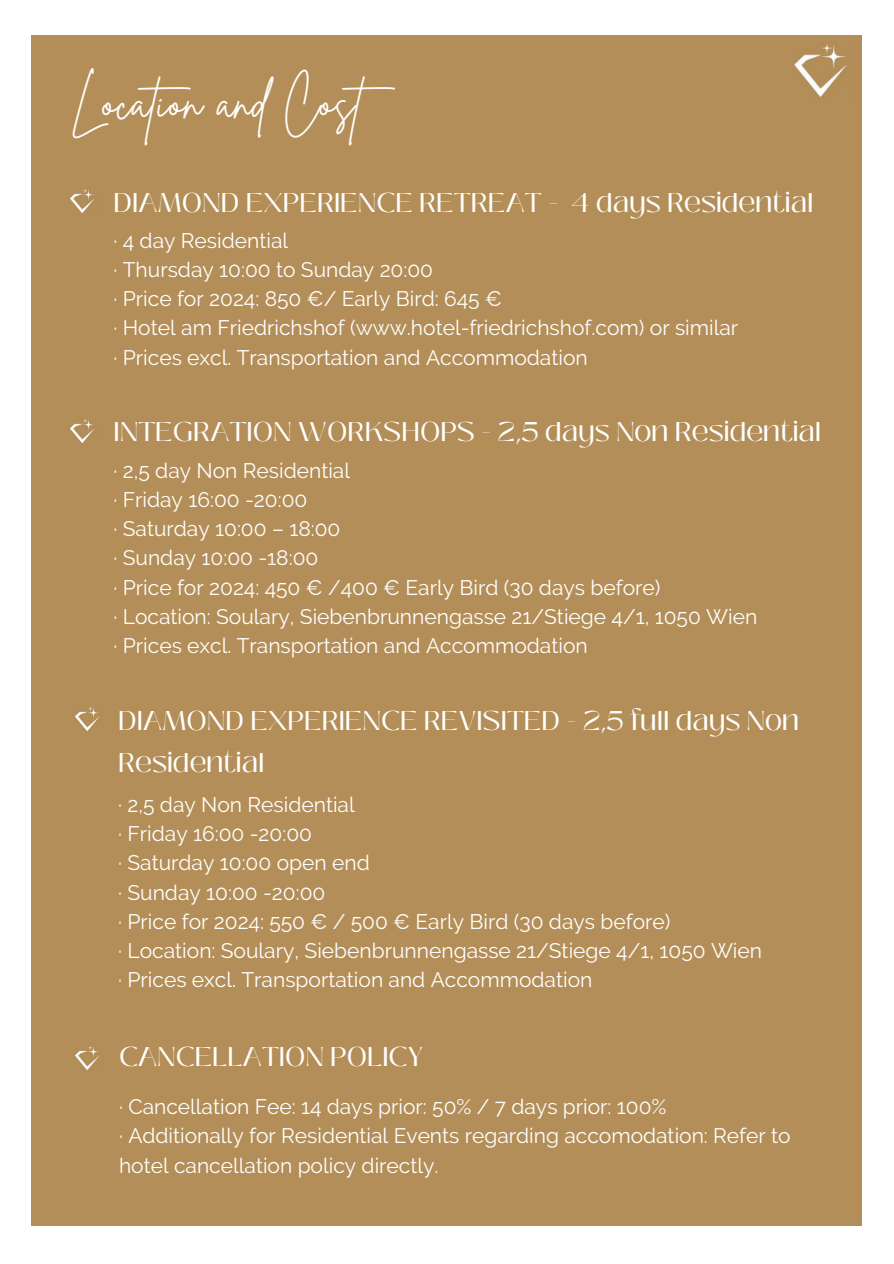
<style>
.page{position:relative;width:894px;height:1264px;background:#fff}
.page>*{position:absolute;margin:0;border:0;box-sizing:border-box;transform-origin:0 0}
.t1{font:47.1px "Brittany Signature";letter-spacing:.01em;color:#fff}
.t2{font:27px/41.7px "Black Mango";color:#fff}
.t3{font:21px/29.2px "Raleway";color:#fff}
</style>
<div class="page">
<div style="left:32px;top:35px;width:829px;height:1190px;background:#b38e58"></div>
<img style="left:794px;top:43px;width:53px;height:54px">
<img style="left:69px;top:189px;width:25px;height:25px">
<img style="left:69px;top:419px;width:25px;height:25px">
<img style="left:74px;top:707px;width:25px;height:25px">
<img style="left:74px;top:1046px;width:25px;height:25px">
<p class="t1" style="left:70px;top:71px;width:339px">Location and Cost</p>
<h3 class="t2" style="left:113px;top:181px;width:701px">DIAMOND EXPERIENCE RETREAT - 4 days Residential</h3>
<p class="t3" style="left:113px;top:225px;width:176px">· 4 day Residential</p>
<p class="t3" style="left:113px;top:255px;width:321px">· Thursday 10:00 to Sunday 20:00</p>
<p class="t3" style="left:113px;top:284px;width:390px">· Price for 2024: 850 €/ Early Bird: 645 €</p>
<p class="t3" style="left:113px;top:313px;width:626px">· Hotel am Friedrichshof (www.hotel-friedrichshof.com) or similar</p>
<p class="t3" style="left:113px;top:342px;width:475px">· Prices excl. Transportation and Accommodation</p>
<h3 class="t2" style="left:113px;top:411px;width:709px">INTEGRATION WORKSHOPS - 2,5 days Non Residential</h3>
<p class="t3" style="left:113px;top:455px;width:238px">· 2,5 day Non Residential</p>
<p class="t3" style="left:113px;top:485px;width:195px">· Friday 16:00 -20:00</p>
<p class="t3" style="left:113px;top:514px;width:228px">· Saturday 10:00 – 18:00</p>
<p class="t3" style="left:113px;top:543px;width:206px">· Sunday 10:00 -18:00</p>
<p class="t3" style="left:113px;top:572px;width:548px">· Price for 2024: 450 € /400 € Early Bird (30 days before)</p>
<p class="t3" style="left:113px;top:602px;width:645px">· Location: Soulary, Siebenbrunnengasse 21/Stiege 4/1, 1050 Wien</p>
<p class="t3" style="left:113px;top:631px;width:475px">· Prices excl. Transportation and Accommodation</p>
<h3 class="t2" style="left:118px;top:700px;width:682px">DIAMOND EXPERIENCE REVISITED - 2,5 full days Non<br>Residential</h3>
<p class="t3" style="left:118px;top:789px;width:238px">· 2,5 day Non Residential</p>
<p class="t3" style="left:118px;top:819px;width:195px">· Friday 16:00 -20:00</p>
<p class="t3" style="left:118px;top:848px;width:253px">· Saturday 10:00 open end</p>
<p class="t3" style="left:118px;top:877px;width:209px">· Sunday 10:00 -20:00</p>
<p class="t3" style="left:118px;top:906px;width:553px">· Price for 2024: 550 € / 500 € Early Bird (30 days before)</p>
<p class="t3" style="left:118px;top:936px;width:645px">· Location: Soulary, Siebenbrunnengasse 21/Stiege 4/1, 1050 Wien</p>
<p class="t3" style="left:118px;top:965px;width:475px">· Prices excl. Transportation and Accommodation</p>
<h2 class="t2" style="left:119px;top:1036px;width:305px">CANCELLATION POLICY</h2>
<p class="t3" style="left:119px;top:1091px;width:549px">· Cancellation Fee: 14 days prior: 50% / 7 days prior: 100%</p>
<p class="t3" style="left:119px;top:1121px;width:673px">· Additionally for Residential Events regarding accomodation: Refer to hotel cancellation policy directly.</p>
</div>
